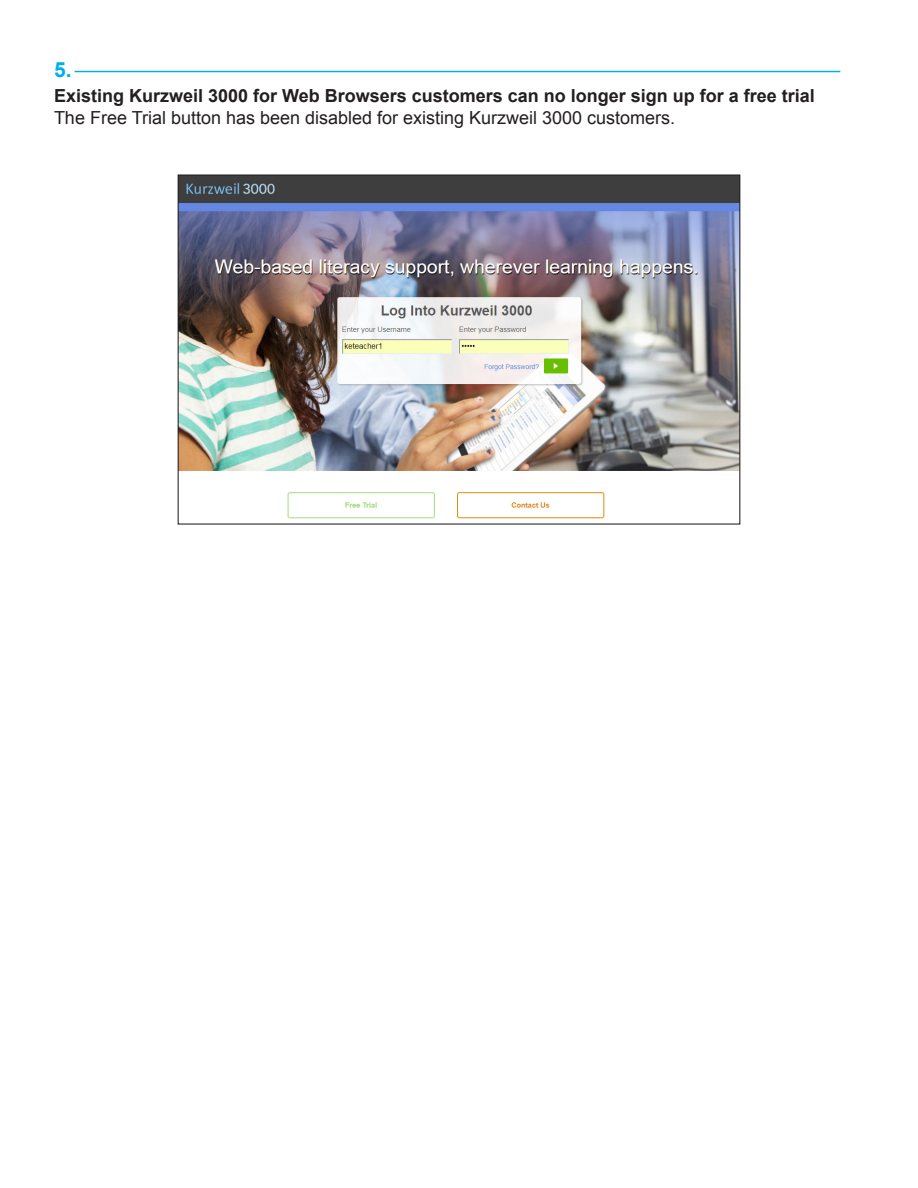
<style>
.page{position:relative;width:918px;height:1188px;background:#fff}
.page>*{position:absolute;margin:0;border:0;box-sizing:border-box;transform-origin:0 0}
.t1{font:700 21px "Arial";color:#00aeef}
.t2{font:700 18px "Arial";color:#231f20}
.t3{font:18px "Arial";color:#231f20}
</style>
<div class="page">
<hr style="left:75px;top:71px;width:765px;height:1px;background:#00aeef">
<img style="left:180px;top:176px;width:558px;height:343px">
<p class="t1" style="left:54px;top:56px;width:19px">5.</p>
<p class="t2" style="left:54px;top:84px;width:762px">Existing Kurzweil 3000 for Web Browsers customers can no longer sign up for a free trial</p>
<p class="t3" style="left:54px;top:106px;width:623px">The Free Trial button has been disabled for existing Kurzweil 3000 customers.</p>
</div>
